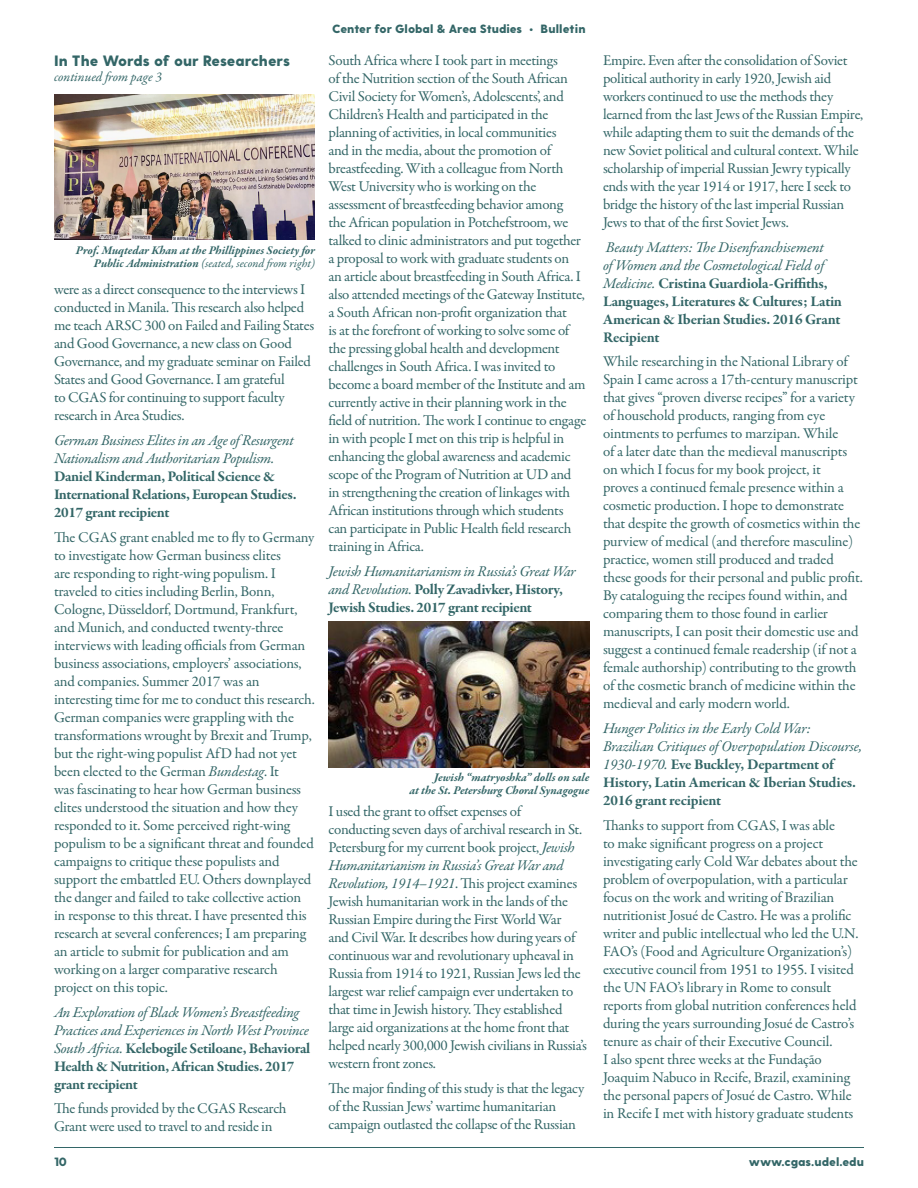
<style>
.page{position:relative;width:918px;height:1188px;background:#fff}
.page>*{position:absolute;margin:0;border:0;box-sizing:border-box;transform-origin:0 0}
.t1{font:15px/18px "Garamond Premr Pro";letter-spacing:-.02em;color:#336667}
.t2{font:italic 15px/18px "Garamond Premr Pro";letter-spacing:-.02em;color:#336667}
.t3{font:700 15px/18px "Garamond Premr Pro";letter-spacing:-.02em;color:#336667}
.t4{font:800 15px "Greycliff CF";letter-spacing:-.005em;color:#336667}
.t5{font:italic 13.5px "Garamond Premr Pro";letter-spacing:-.005em;color:#336667}
.t6{font:italic 700 12px/13.5px "Garamond Premr Pro";color:#336667;text-align:right}
.t7{font:800 12px "Greycliff CF";color:#336667}
.s1{font-weight:400}
.s2{font-style:italic}
.s3{font-weight:700;font-style:normal}
.s4{font-weight:400;font-style:italic}
</style>
<div class="page">
<hr style="left:54px;top:1147px;width:810px;height:1px;background:#336667">
<img style="left:54px;top:95px;width:261px;height:145px">
<img style="left:328px;top:622px;width:262px;height:145px">
<p class="t4" style="left:54px;top:52px;width:238px">In The Words of our Researchers</p>
<p class="t5" style="left:54px;top:68px;width:109px">continued from page 3</p>
<p class="t6" style="left:76px;top:244px;width:241px">Prof. Muqtedar Khan at the Phillippines Society for<br>Public Administration <span class="s1">(seated, second from right)</span></p>
<p class="t1" style="left:54px;top:281px;width:262px">were as a direct consequence to the interviews I conducted in Manila. This research also helped me teach ARSC 300 on Failed and Failing States and Good Governance, a new class on Good Governance, and my graduate seminar on Failed States and Good Governance. I am grateful<br>to CGAS for continuing to support faculty research in Area Studies.</p>
<p class="t2" style="left:54px;top:432px;width:241px">German Business Elites in an Age of Resurgent<br>Nationalism and Authoritarian Populism.</p>
<p class="t3" style="left:54px;top:468px;width:244px">Daniel Kinderman, Political Science &amp;<br>International Relations, European Studies.<br>2017 grant recipient</p>
<p class="t1" style="left:54px;top:529px;width:263px">The CGAS grant enabled me to fly to Germany to investigate how German business elites<br>are responding to right-wing populism. I traveled to cities including Berlin, Bonn, Cologne, Düsseldorf, Dortmund, Frankfurt, and Munich, and conducted twenty-three interviews with leading officials from German business associations, employers’ associations, and companies. Summer 2017 was an interesting time for me to conduct this research.<br>German companies were grappling with the transformations wrought by Brexit and Trump, but the right-wing populist AfD had not yet been elected to the German <span class="s2">Bundestag</span>. It<br>was fascinating to hear how German business elites understood the situation and how they responded to it. Some perceived right-wing populism to be a significant threat and founded campaigns to critique these populists and support the embattled EU. Others downplayed the danger and failed to take collective action in response to this threat. I have presented this research at several conferences; I am preparing an article to submit for publication and am working on a larger comparative research project on this topic.</p>
<p class="t2" style="left:54px;top:1004px;width:258px">An Exploration of Black Women’s Breastfeeding Practices and Experiences in North West Province South Africa. <span class="s3">Kelebogile Setiloane, Behavioral Health &amp; Nutrition, African Studies. 2017 grant recipient</span></p>
<p class="t1" style="left:54px;top:1100px;width:234px">The funds provided by the CGAS Research<br>Grant were used to travel to and reside in</p>
<p class="t7" style="left:332px;top:21px;width:255px">Center for Global &amp; Area Studies • Bulletin</p>
<p class="t1" style="left:328px;top:52px;width:259px">South Africa where I took part in meetings<br>of the Nutrition section of the South African Civil Society for Women’s, Adolescents’, and Children’s Health and participated in the planning of activities, in local communities<br>and in the media, about the promotion of breastfeeding. With a colleague from North West University who is working on the assessment of breastfeeding behavior among<br>the African population in Potchefstroom, we talked to clinic administrators and put together a proposal to work with graduate students on an article about breastfeeding in South Africa. I also attended meetings of the Gateway Institute, a South African non-profit organization that<br>is at the forefront of working to solve some of the pressing global health and development challenges in South Africa. I was invited to become a board member of the Institute and am currently active in their planning work in the field of nutrition. The work I continue to engage in with people I met on this trip is helpful in enhancing the global awareness and academic scope of the Program of Nutrition at UD and in strengthening the creation of linkages with African institutions through which students can participate in Public Health field research training in Africa.</p>
<p class="t3" style="left:328px;top:562px;width:249px"><span class="s4">Jewish Humanitarianism in Russia’s Great War and Revolution.</span> Polly Zavadivker, History,<br>Jewish Studies. 2017 grant recipient</p>
<p class="t6" style="left:409px;top:771px;width:182px">Jewish “matryoshka” dolls on sale<br>at the St. Petersburg Choral Synagogue</p>
<p class="t1" style="left:328px;top:803px;width:260px">I used the grant to offset expenses of<br>conducting seven days of archival research in St.<br>Petersburg for my current book project, <span class="s2">Jewish Humanitarianism in Russia’s Great War and Revolution, 1914–1921</span>. This project examines Jewish humanitarian work in the lands of the Russian Empire during the First World War<br>and Civil War. It describes how during years of continuous war and revolutionary upheaval in Russia from 1914 to 1921, Russian Jews led the largest war relief campaign ever undertaken to that time in Jewish history. They established large aid organizations at the home front that helped nearly 300,000 Jewish civilians in Russia’s western front zones.</p>
<p class="t1" style="left:328px;top:1080px;width:257px">The major finding of this study is that the legacy of the Russian Jews’ wartime humanitarian campaign outlasted the collapse of the Russian</p>
<p class="t1" style="left:603px;top:52px;width:262px">Empire. Even after the consolidation of Soviet political authority in early 1920, Jewish aid workers continued to use the methods they learned from the last Jews of the Russian Empire, while adapting them to suit the demands of the new Soviet political and cultural context. While scholarship of imperial Russian Jewry typically ends with the year 1914 or 1917, here I seek to bridge the history of the last imperial Russian Jews to that of the first Soviet Jews.</p>
<p class="t3" style="left:603px;top:238px;width:241px"><span class="s4">Beauty Matters: The Disenfranchisement<br>of Women and the Cosmetological Field of Medicine.</span> Cristina Guardiola-Griffiths, Languages, Literatures &amp; Cultures; Latin American &amp; Iberian Studies. 2016 Grant Recipient</p>
<p class="t1" style="left:603px;top:353px;width:261px">While researching in the National Library of Spain I came across a 17th-century manuscript that gives “proven diverse recipes” for a variety of household products, ranging from eye ointments to perfumes to marzipan. While<br>of a later date than the medieval manuscripts on which I focus for my book project, it<br>proves a continued female presence within a cosmetic production. I hope to demonstrate that despite the growth of cosmetics within the purview of medical (and therefore masculine) practice, women still produced and traded these goods for their personal and public profit.<br>By cataloguing the recipes found within, and comparing them to those found in earlier manuscripts, I can posit their domestic use and suggest a continued female readership (if not a female authorship) contributing to the growth of the cosmetic branch of medicine within the medieval and early modern world.</p>
<p class="t2" style="left:603px;top:720px;width:261px">Hunger Politics in the Early Cold War:<br>Brazilian Critiques of Overpopulation Discourse, 1930-1970. <span class="s3">Eve Buckley, Department of History, Latin American &amp; Iberian Studies.<br>2016 grant recipient</span></p>
<p class="t1" style="left:603px;top:817px;width:257px">Thanks to support from CGAS, I was able<br>to make significant progress on a project investigating early Cold War debates about the problem of overpopulation, with a particular focus on the work and writing of Brazilian nutritionist Josué de Castro. He was a prolific writer and public intellectual who led the U.N.<br>FAO’s (Food and Agriculture Organization’s) executive council from 1951 to 1955. I visited the UN FAO’s library in Rome to consult reports from global nutrition conferences held during the years surrounding Josué de Castro’s tenure as chair of their Executive Council.<br>I also spent three weeks at the Fundação Joaquim Nabuco in Recife, Brazil, examining the personal papers of Josué de Castro. While in Recife I met with history graduate students</p>
<p class="t7" style="left:54px;top:1155px;width:15px">10</p>
<p class="t7" style="left:749px;top:1155px;width:117px">www.cgas.udel.edu</p>
</div>
